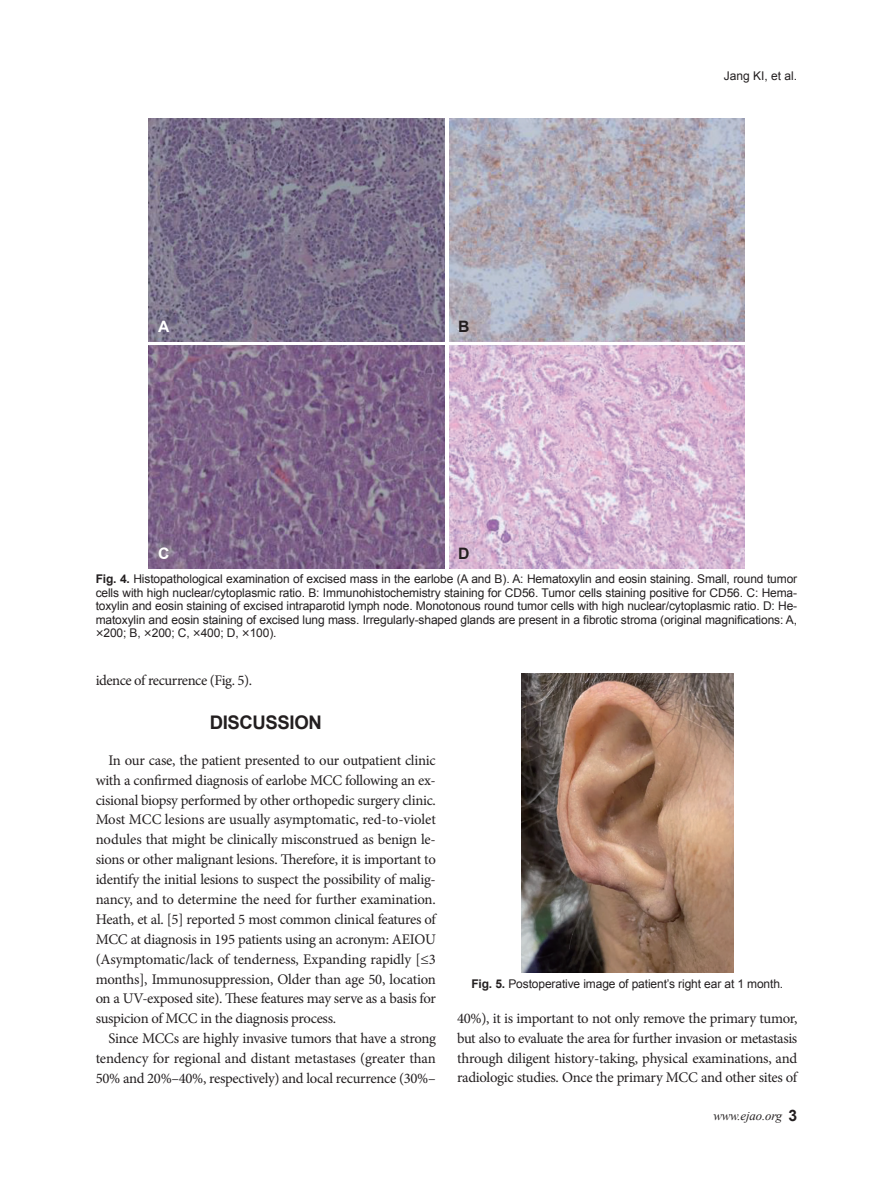
<style>
.page{position:relative;width:893px;height:1191px;background:#fff}
.page>*{position:absolute;margin:0;border:0;box-sizing:border-box;transform-origin:0 0}
.t1{font:700 18.75px "Arial";letter-spacing:-.02em;color:#231f20}
.t2{font:700 15.75px "Arial";color:#fff}
.t3{font:700 15.75px "Arial";color:#231f20}
.t4{font:14.7px/19.8px "Minion Pro";letter-spacing:-.025em;color:#231f20;text-align:justify}
.t5{font:italic 12.75px "Times New Roman";letter-spacing:-.01em;color:#231f20}
.t6{font:12px/13.5px "Arial";letter-spacing:-.01em;color:#231f20;text-align:justify}
.s1{font-weight:700}
.s2{font-family:"Garamond";font-weight:700}
.s3{font-family:"Arial";font-weight:700;font-style:normal;font-size:15.75px}
</style>
<div class="page">
<img style="left:449px;top:346px;width:295px;height:222px">
<img style="left:149px;top:346px;width:296px;height:222px">
<img style="left:449px;top:118px;width:295px;height:224px">
<img style="left:149px;top:118px;width:296px;height:224px">
<img style="left:521px;top:673px;width:213px;height:300px">
<p class="t2" style="left:158px;top:316px;width:13px">A</p>
<p class="t2" style="left:158px;top:543px;width:13px">C</p>
<p class="t3" style="left:458px;top:316px;width:13px">B</p>
<p class="t3" style="left:458px;top:543px;width:13px">D</p>
<p class="t6" style="left:724px;top:70px;width:75px">Jang KI, et al.</p>
<p class="t6" style="left:96px;top:572px;width:703px"><span class="s1">Fig. 4.</span> Histopathological examination of excised mass in the earlobe (A and B). A: Hematoxylin and eosin staining. Small, round tumor cells with high nuclear/cytoplasmic ratio. B: Immunohistochemistry staining for CD56. Tumor cells staining positive for CD56. C: Hema&shy;toxylin and eosin staining of excised intraparotid lymph node. Monotonous round tumor cells with high nuclear/cytoplasmic ratio. D: He&shy;matoxylin and eosin staining of excised lung mass. Irregularly-shaped glands are present in a fibrotic stroma (original magnifications: A, <span class="s2">×</span>200; B, <span class="s2">×</span>200; C, <span class="s2">×</span>400; D, <span class="s2">×</span>100).</p>
<p class="t4" style="left:96px;top:670px;width:158px">idence of recurrence (Fig. 5).</p>
<p class="t1" style="left:210px;top:710px;width:114px">DISCUSSION</p>
<p class="t4" style="left:96px;top:750px;width:342px;text-indent:13px">In our case, the patient presented to our outpatient clinic with a confirmed diagnosis of earlobe MCC following an ex&shy;cisional biopsy performed by other orthopedic surgery clinic.<br>Most MCC lesions are usually asymptomatic, red-to-violet nodules that might be clinically misconstrued as benign le&shy;sions or other malignant lesions. Therefore, it is important to identify the initial lesions to suspect the possibility of malig&shy;nancy, and to determine the need for further examination.<br>Heath, et al. [5] reported 5 most common clinical features of MCC at diagnosis in 195 patients using an acronym: AEIOU (Asymptomatic/lack of tenderness, Expanding rapidly [≤3 months], Immunosuppression, Older than age 50, location on a UV-exposed site). These features may serve as a basis for suspicion of MCC in the diagnosis process.</p>
<p class="t4" style="left:96px;top:1028px;width:342px;text-indent:13px">Since MCCs are highly invasive tumors that have a strong tendency for regional and distant metastases (greater than 50% and 20%–40%, respectively) and local recurrence (30%–</p>
<p class="t6" style="left:471px;top:977px;width:313px"><span class="s1">Fig. 5.</span> Postoperative image of patient’s right ear at 1 month.</p>
<p class="t4" style="left:457px;top:1008px;width:342px">40%), it is important to not only remove the primary tumor, but also to evaluate the area for further invasion or metastasis through diligent history-taking, physical examinations, and radiologic studies. Once the primary MCC and other sites of</p>
<p class="t5" style="left:713px;top:1106px;width:85px">www.ejao.org <span class="s3">3</span></p>
</div>
